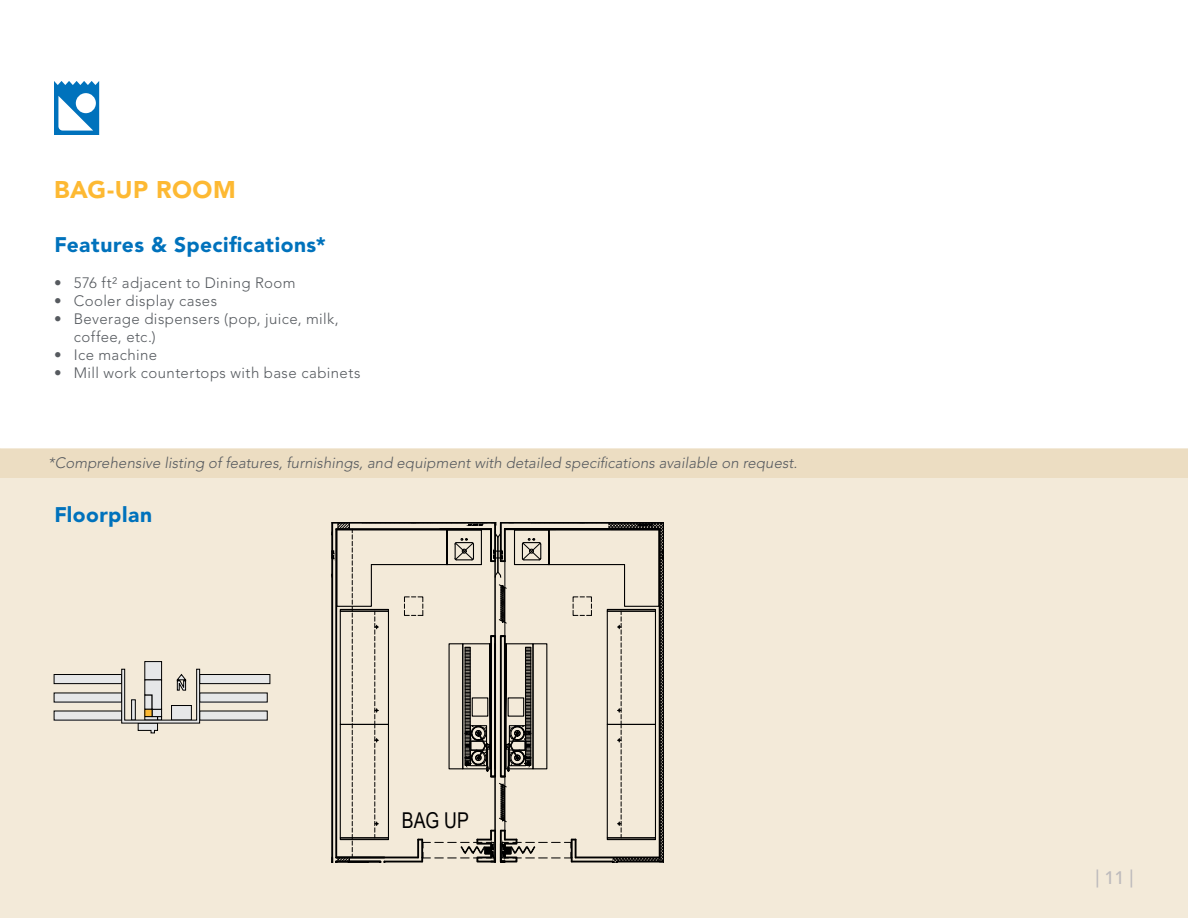
<style>
.page{position:relative;width:1188px;height:918px;background:#fff}
.page>*{position:absolute;margin:0;border:0;box-sizing:border-box;transform-origin:0 0}
.t1{font:900 24px "Avenir LT Std";letter-spacing:.015em;color:#fdb933}
.t2{font:21.9px "Arial Narrow";color:#000}
.t3{font:900 21px "Avenir LT Std";letter-spacing:.025em;color:#0072bc}
.t4{font:500 18px "Avenir LT Std";color:#bdbabc}
.t5{font:300 15px/18px "Avenir LT Std";letter-spacing:.025em;color:#565a5f}
.t6{font:italic 300 15px "Avenir LT Std";letter-spacing:.005em;color:#565a5f}
</style>
<div class="page">
<div style="left:0;top:449px;width:1188px;height:469px;background:#f3ead9"></div>
<div style="left:0;top:449px;width:1188px;height:29px;background:#ecddc2"></div>
<svg style="left:331px;top:522px;width:333px;height:341px"></svg>
<div style="left:54px;top:675px;width:68px;height:9px;background:#e6e7e8"></div>
<div style="left:54px;top:674px;width:68px;height:10px;border:1px solid #000"></div>
<div style="left:54px;top:693px;width:68px;height:9px;background:#e6e7e8"></div>
<div style="left:54px;top:711px;width:68px;height:9px;background:#e6e7e8"></div>
<div style="left:200px;top:675px;width:70px;height:9px;background:#e6e7e8"></div>
<div style="left:200px;top:674px;width:70px;height:10px;border:1px solid #000"></div>
<div style="left:200px;top:693px;width:67px;height:9px;background:#e6e7e8"></div>
<div style="left:200px;top:711px;width:67px;height:9px;background:#e6e7e8"></div>
<div style="left:145px;top:662px;width:17px;height:18px;background:#e6e7e8"></div>
<div style="left:145px;top:661px;width:17px;height:19px;border:1px solid #000"></div>
<svg style="left:122px;top:669px;width:78px;height:64px"></svg>
<svg style="left:54px;top:81px;width:45px;height:54px"></svg>
<h1 class="t1" style="left:54px;top:175px;width:183px">BAG-UP ROOM</h1>
<h3 class="t3" style="left:54px;top:232px;width:273px">Features &amp; Specifications*</h3>
<p class="t5" style="left:54px;top:274px;width:243px">• 576 ft² adjacent to Dining Room</p>
<p class="t5" style="left:54px;top:292px;width:164px">• Cooler display cases</p>
<p class="t5" style="left:74px;top:310px;width:266px;text-indent:-20px">• Beverage dispensers (pop, juice, milk, coffee, etc.)</p>
<p class="t5" style="left:54px;top:346px;width:104px">• Ice machine</p>
<p class="t5" style="left:54px;top:364px;width:308px">• Mill work countertops with base cabinets</p>
<p class="t6" style="left:48px;top:454px;width:751px">*Comprehensive listing of features, furnishings, and equipment with detailed specifications available on request.</p>
<h3 class="t3" style="left:54px;top:502px;width:99px">Floorplan</h3>
<h2 class="t2" style="left:402px;top:805px;width:69px">BAG UP</h2>
<p class="t4" style="left:1095px;top:867px;width:40px">| 11 |</p>
</div>
